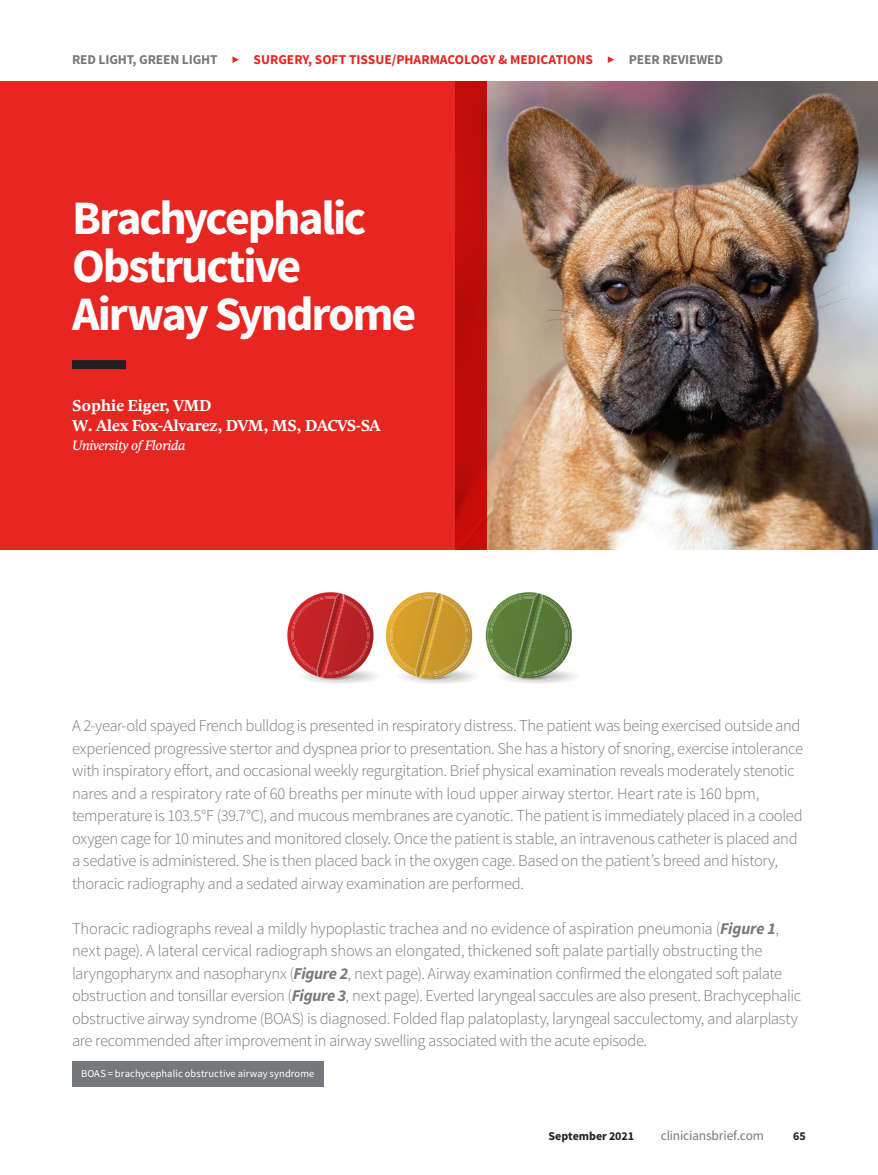
<style>
.page{position:relative;width:878px;height:1175px;background:#fff}
.page>*{position:absolute;margin:0;border:0;box-sizing:border-box;transform-origin:0 0}
.t1{font:700 48px/48px "Source Sans Pro";letter-spacing:-.045em;color:#fff}
.t2{font:300 16.5px/22.5px "Source Sans Pro";letter-spacing:-.02em;color:#76787b}
.t3{font:700 15.75px/19.5px "Comenia Serif Pro";letter-spacing:-.02em;color:#fff}
.t4{font:700 13.5px "Source Sans Pro";color:#e72621}
.t5{font:700 13.5px "Source Sans Pro";letter-spacing:-.01em;color:#76787b}
.t6{font:italic 13.5px "Comenia Serif Pro";letter-spacing:-.02em;color:#fff}
.t7{font:13.5px "Source Sans Pro";letter-spacing:-.015em;color:#76787b}
.t8{font:700 12px "Source Sans Pro";letter-spacing:-.005em;color:#231f20}
.t9{font:10.5px "Source Sans Pro";letter-spacing:.005em;color:#fff}
.s1{font-weight:700;font-style:italic}
</style>
<div class="page">
<svg style="left:287px;top:592px;width:289px;height:92px"></svg>
<div style="left:72px;top:1060px;width:251px;height:26px;background:#76787b"></div>
<img style="left:486px;top:81px;width:392px;height:468px">
<div style="left:0;top:81px;width:454px;height:468px;background:#e72621"></div>
<div style="left:454px;top:81px;width:32px;height:468px;background:#bf0c09"></div>
<div style="left:72px;top:360px;width:54px;height:9px;background:#231f20"></div>
<p class="t5" style="left:72px;top:51px;width:147px">RED LIGHT, GREEN LIGHT</p>
<p class="t4" style="left:253px;top:51px;width:341px">SURGERY, SOFT TISSUE/PHARMACOLOGY &amp; MEDICATIONS</p>
<p class="t5" style="left:629px;top:51px;width:96px">PEER REVIEWED</p>
<h1 class="t1" style="left:72px;top:196px;width:346px">Brachycephalic<br>Obstructive<br>Airway Syndrome</h1>
<p class="t3" style="left:72px;top:396px;width:310px">Sophie Eiger, VMD<br>W. Alex Fox-Alvarez, DVM, MS, DACVS-SA</p>
<p class="t6" style="left:72px;top:436px;width:115px">University of Florida</p>
<p class="t2" style="left:72px;top:714px;width:732px">A 2-year-old spayed French bulldog is presented in respiratory distress. The patient was being exercised outside and experienced progressive stertor and dyspnea prior to presentation. She has a history of snoring, exercise intolerance with inspiratory effort, and occasional weekly regurgitation. Brief physical examination reveals moderately stenotic nares and a respiratory rate of 60 breaths per minute with loud upper airway stertor. Heart rate is 160 bpm, temperature is 103.5°F (39.7°C), and mucous membranes are cyanotic. The patient is immediately placed in a cooled oxygen cage for 10 minutes and monitored closely. Once the patient is stable, an intravenous catheter is placed and a sedative is administered. She is then placed back in the oxygen cage. Based on the patient’s breed and history, thoracic radiography and a sedated airway examination are performed.</p>
<p class="t2" style="left:72px;top:917px;width:730px">Thoracic radiographs reveal a mildly hypoplastic trachea and no evidence of aspiration pneumonia (<span class="s1">Figure 1</span>, next page). A lateral cervical radiograph shows an elongated, thickened soft palate partially obstructing the laryngopharynx and nasopharynx (<span class="s1">Figure 2</span>, next page). Airway examination confirmed the elongated soft palate obstruction and tonsillar eversion (<span class="s1">Figure 3</span>, next page). Everted laryngeal saccules are also present. Brachycephalic obstructive airway syndrome (BOAS) is diagnosed. Folded flap palatoplasty, laryngeal sacculectomy, and alarplasty are recommended after improvement in airway swelling associated with the acute episode.</p>
<p class="t9" style="left:81px;top:1067px;width:235px">BOAS = brachycephalic obstructive airway syndrome</p>
<p class="t8" style="left:548px;top:1128px;width:87px">September 2021</p>
<p class="t7" style="left:660px;top:1127px;width:105px">cliniciansbrief.com</p>
<p class="t8" style="left:793px;top:1128px;width:14px">65</p>
</div>
